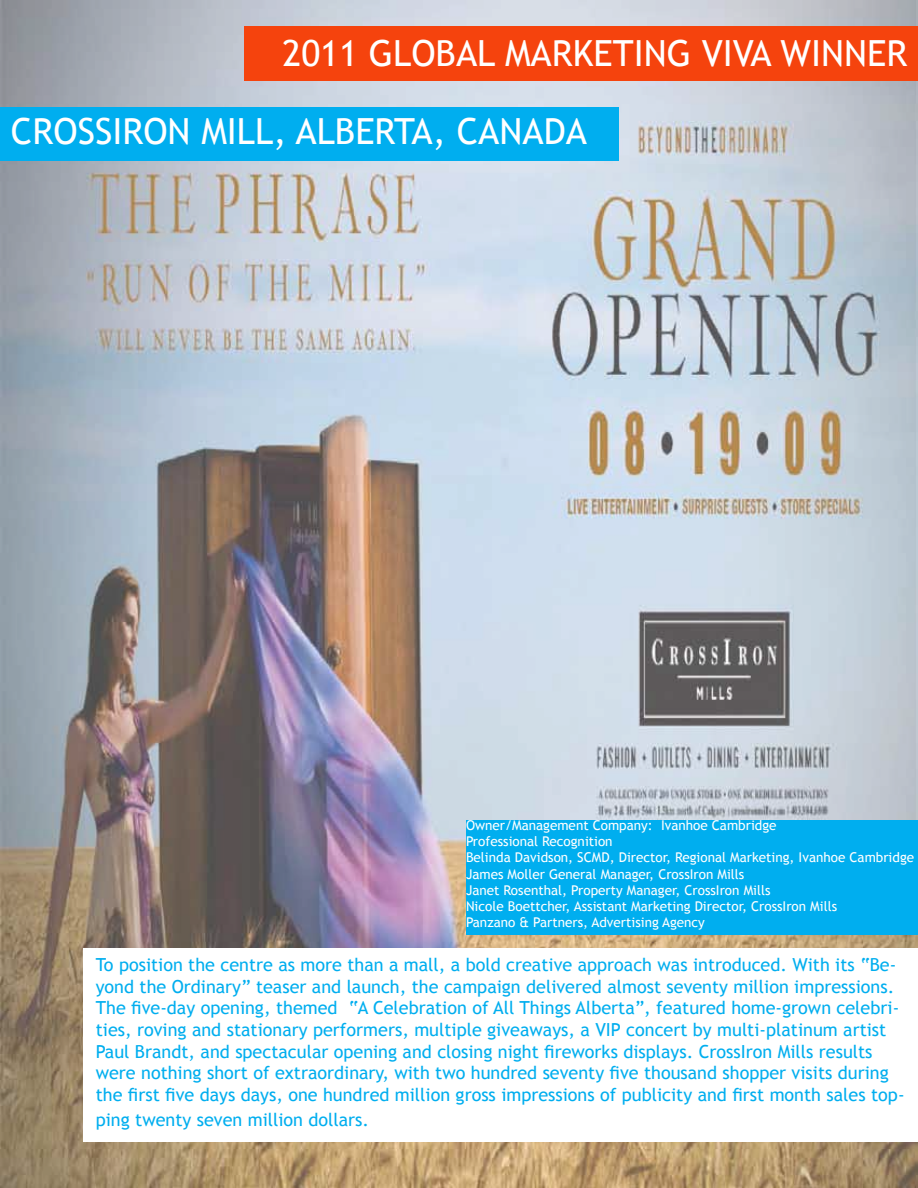
<style>
.page{position:relative;width:918px;height:1188px;background:#fff}
.page>*{position:absolute;margin:0;border:0;box-sizing:border-box;transform-origin:0 0}
.t1{font:36px "Trebuchet MS";color:#fff}
.t2{font:18px/21.6px "Trebuchet MS";color:#00aeef}
.t3{font:13.5px/16.2px "Trebuchet MS";color:#fff}
</style>
<div class="page">
<img style="left:0;top:0;width:918px;height:1188px">
<div style="left:466px;top:820px;width:452px;height:114px;background:#00aeef"></div>
<div style="left:244px;top:27px;width:674px;height:54px;background:#f5430d"></div>
<div style="left:1px;top:108px;width:618px;height:53px;background:#00aeef"></div>
<div style="left:84px;top:948px;width:834px;height:194px;background:#fff"></div>
<h1 class="t1" style="left:283px;top:32px;width:132px">2011 GLOBAL</h1>
<h1 class="t1" style="left:505px;top:32px;width:24px">MAR</h1>
<h1 class="t1" style="left:573px;top:32px;width:39px">KETIN</h1>
<h1 class="t1" style="left:667px;top:32px;width:54px">G VIVA</h1>
<h1 class="t1" style="left:781px;top:32px;width:51px">WINNER</h1>
<h1 class="t1" style="left:11px;top:110px;width:42px">CROSSIRON</h1>
<h1 class="t1" style="left:201px;top:110px;width:19px">MILL</h1>
<h1 class="t1" style="left:273px;top:110px;width:43px">, ALBERTA</h1>
<h1 class="t1" style="left:433px;top:110px;width:156px">, CANA DA</h1>
<p class="t3" style="left:466px;top:817px;width:450px">Owner/Management Company: Ivanhoe Cambridge<br>Professional Recognition<br>Belinda Davidson, SCMD, Director, Regional Marketing, Ivanhoe Cambridge James Moller General Manager, CrossI ron Mills<br>Janet Rosenthal, Property Manager, CrossI ron Mills<br>Nicole Boettcher, Assistant Marketing Director, CrossI ron Mills<br>Panzano &amp; Partners, Advertising Agency</p>
<p class="t2" style="left:96px;top:954px;width:805px">To position the centre as more than a mall, a bold creative approach was introduced. With its “Be&shy;yond the Ordinary” teaser and launch, the campaign delivered almost seventy million impressions.<br>The five-day opening, themed “A Celebration of All Things Alberta”, featured home-grown celebri&shy;ties, roving and stationary performers, multiple giveaways, a VIP</p>
<p class="t2" style="left:96px;top:1019px;width:810px;text-indent:530px">concert by multi-platinum artist Paul Brandt, and spectacular opening and closing night fireworks displays. CrossI ron Mills results were nothing short of extraordinary, with two hundred seventy five thousand shopper visits during the first five days days, one hundred million gross impressions of publicity and first month sales top-</p>
<p class="t2" style="left:96px;top:1109px;width:275px">ping twenty seven million dollars.</p>
</div>
